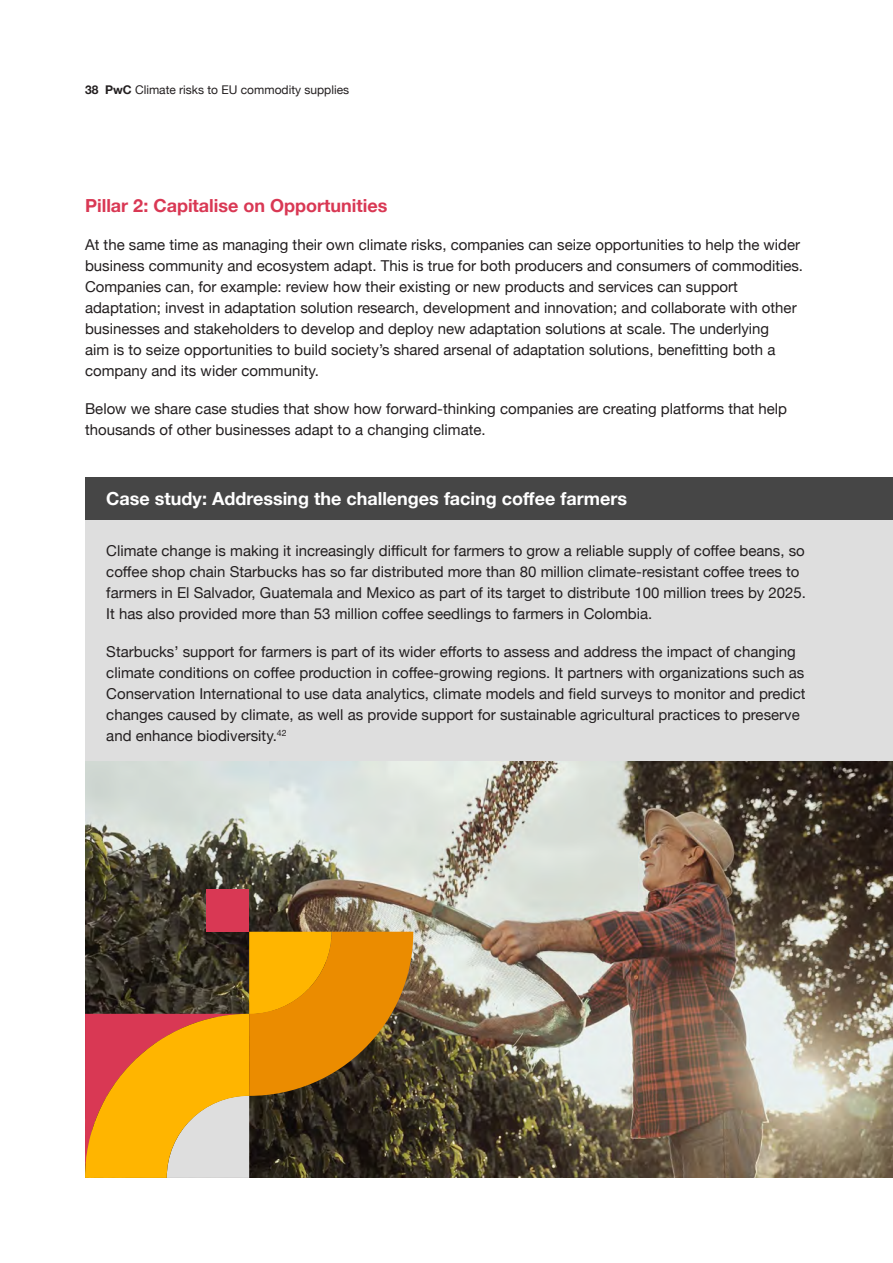
<style>
.page{position:relative;width:893px;height:1263px;background:#fff}
.page>*{position:absolute;margin:0;border:0;box-sizing:border-box;transform-origin:0 0}
.Sub_head{font:700 18px "Helvetica Neue";color:#fff}
.Sub_head-2{font:700 18px "Helvetica Neue";color:#d93854}
.Body{font:15px/21px "Helvetica Neue";color:#231f20}
.t1{font:12px "Helvetica Neue";color:#231f20}
.s1{font-weight:700}
</style>
<div class="page">
<div style="left:85px;top:477px;width:808px;height:43px;background:#464646"></div>
<div style="left:85px;top:520px;width:808px;height:242px;background:#dedede"></div>
<img style="left:85px;top:762px;width:808px;height:416px">
<div style="left:207px;top:889px;width:42px;height:43px;background:#d93854"></div>
<svg style="left:85px;top:932px;width:328px;height:246px;background:#a36f21"></svg>
<p class="t1" style="left:85px;top:81px;width:266px"><span class="s1">38 PwC</span> Climate risks to EU commodity supplies</p>
<p class="Sub_head-2" style="left:85px;top:191px;width:304px">Pillar 2: Capitalise on Opportunities</p>
<p class="Body" style="left:85px;top:235px;width:720px">At the same time as managing their own climate risks, companies can seize opportunities to help the wider business community and ecosystem adapt. This is true for both producers and consumers of commodities.<br>Companies can, for example: review how their existing or new products and services can support adaptation; invest in adaptation solution research, development and innovation; and collaborate with other businesses and stakeholders to develop and deploy new adaptation solutions at scale. The underlying<br>aim is to seize opportunities to build society’s shared arsenal of adaptation solutions, benefitting both a company and its wider community.</p>
<p class="Body" style="left:85px;top:399px;width:704px">Below we share case studies that show how forward-thinking companies are creating platforms that help thousands of other businesses adapt to a changing climate.</p>
<p class="Sub_head" style="left:106px;top:485px;width:522px">Case study: Addressing the challenges facing coffee farmers</p>
<p class="Body" style="left:106px;top:540px;width:701px">Climate change is making it increasingly difficult for farmers to grow a reliable supply of coffee beans, so coffee shop chain Starbucks has so far distributed more than 80 million climate-resistant coffee trees to farmers in El Salvador, Guatemala and Mexico as part of its target to distribute 100 million trees by 2025.<br>It has also provided more than 53 million coffee seedlings to farmers in Colombia.</p>
<p class="Body" style="left:106px;top:641px;width:701px">Starbucks’ support for farmers is part of its wider efforts to assess and address the impact of changing climate conditions on coffee production in coffee-growing regions. It partners with organizations such as Conservation International to use data analytics, climate models and field surveys to monitor and predict changes caused by climate, as well as provide support for sustainable agricultural practices to preserve and enhance biodiversity.<sup>42</sup></p>
</div>
